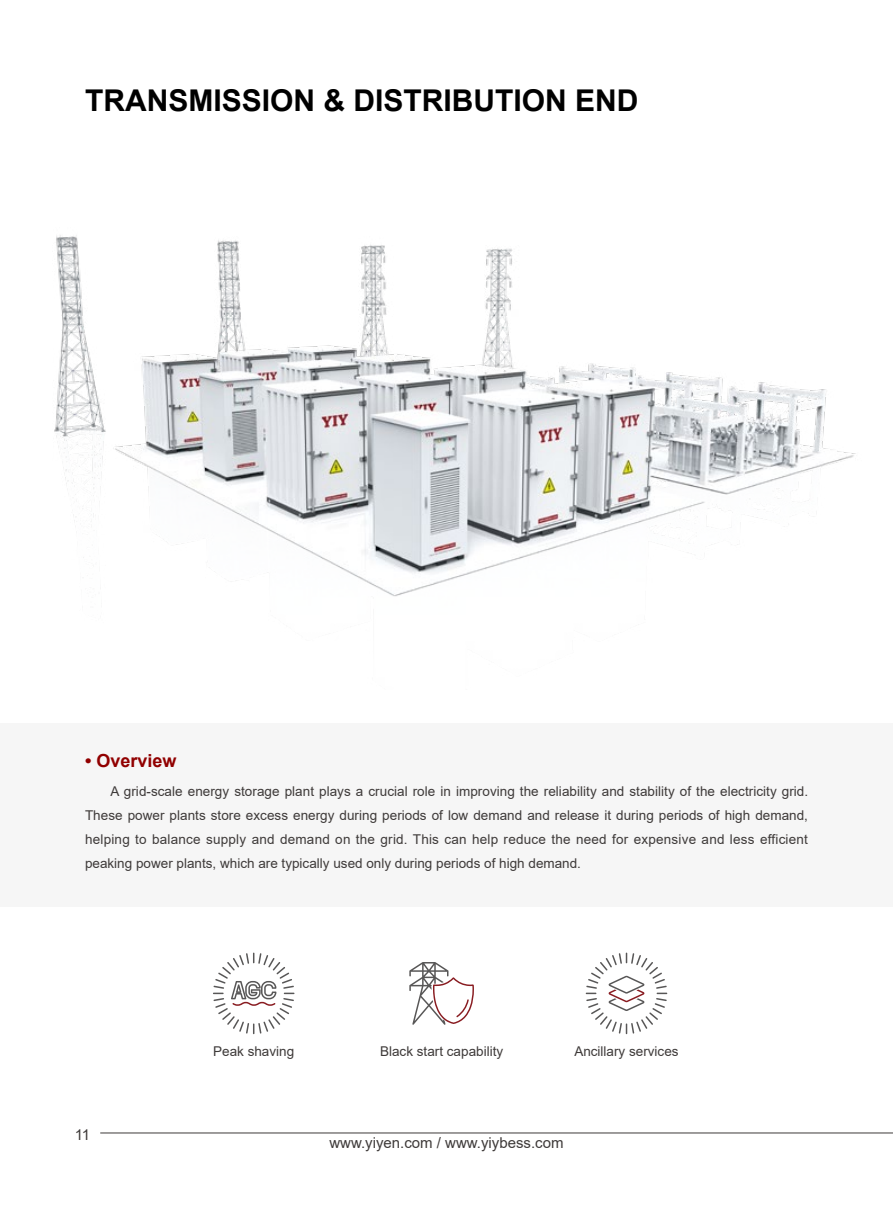
<style>
.page{position:relative;width:893px;height:1212px;background:#fff}
.page>*{position:absolute;margin:0;border:0;box-sizing:border-box;transform-origin:0 0}
.t1{font:700 30px "Arial";color:#000}
.t2{font:700 18px "Arial";color:#910000}
.t3{font:15px "Arial";color:#3e3a39}
.t4{font:13.5px/24px "Arial";color:#3e3a39;text-align:justify}
</style>
<div class="page">
<hr style="left:100px;top:1132px;width:793px;height:1px;background:#3e3a39">
<div style="left:0;top:723px;width:893px;height:184px;background:#f6f6f6"></div>
<svg style="left:213px;top:952px;width:81px;height:82px"></svg>
<svg style="left:409px;top:962px;width:65px;height:63px"></svg>
<svg style="left:586px;top:952px;width:81px;height:82px"></svg>
<img style="left:54px;top:235px;width:802px;height:362px">
<h1 class="t1" style="left:85px;top:79px;width:555px">TRANSMISSION &amp; DISTRIBUTION END</h1>
<h2 class="t2" style="left:85px;top:748px;width:93px">• Overview</h2>
<p class="t4" style="left:85px;top:779px;width:725px;text-indent:26px">A grid-scale energy storage plant plays a crucial role in improving the reliability and stability of the electricity grid.<br>These power plants store excess energy during periods of low demand and release it during periods of high demand, helping to balance supply and demand on the grid. This can help reduce the need for expensive and less efficient peaking power plants, which are typically used only during periods of high demand.</p>
<p class="t3" style="left:75px;top:1124px;width:17px">11</p>
<p class="t4" style="left:213px;top:1039px;width:83px">Peak shaving</p>
<p class="t4" style="left:380px;top:1039px;width:125px">Black start capability</p>
<p class="t4" style="left:574px;top:1039px;width:106px">Ancillary services</p>
<p class="t3" style="left:329px;top:1132px;width:236px">www.yiyen.com / www.yiybess.com</p>
</div>
